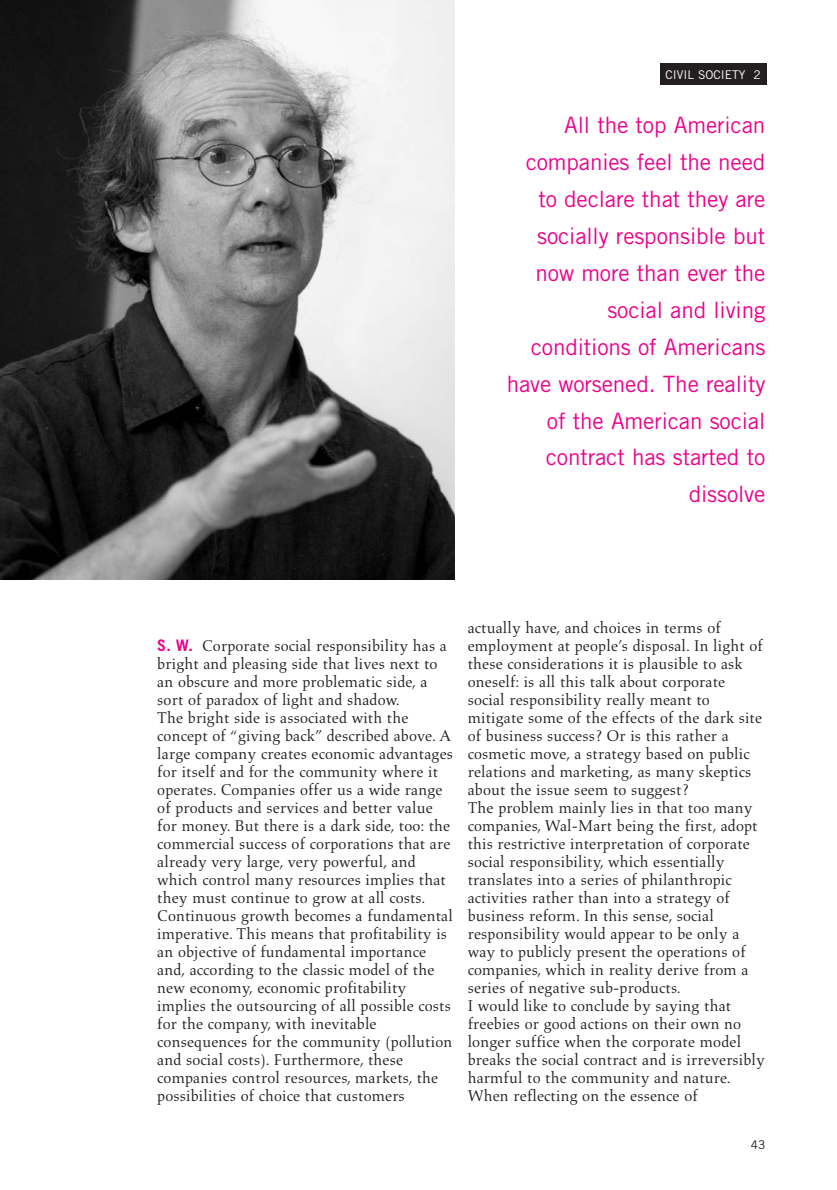
<style>
.page{position:relative;width:837px;height:1190px;background:#fff}
.page>*{position:absolute;margin:0;border:0;box-sizing:border-box;transform-origin:0 0}
.t1{font:22.5px/36.9px "Trade Gothic";letter-spacing:-.005em;color:#ec008c;text-align:right}
.t2{font:15.9px/18px "Aldus";letter-spacing:.01em;color:#231f20}
.t3{font:12px "Trade Gothic";color:#fff}
.t4{font:12px "Trade Gothic";color:#231f20}
.s1{font-family:"Trade Gothic";font-weight:700;color:#ec008c}
</style>
<div class="page">
<div style="left:660px;top:64px;width:106px;height:21px;background:#231f20"></div>
<img style="left:0;top:0;width:455px;height:579px">
<p class="t3" style="left:666px;top:70px;width:97px">CIVIL SOCIETY 2</p>
<p class="t1" style="left:507px;top:109px;width:260px">All the top American companies feel the need to declare that they are socially responsible but now more than ever the social and living conditions of Americans have worsened. The reality of the American social contract has started to dissolve</p>
<p class="t2" style="left:157px;top:637px;width:297px"><span class="s1">S. W.</span> Corporate social responsibility has a bright and pleasing side that lives next to an obscure and more problematic side, a sort of paradox of light and shadow.<br>The bright side is associated with the concept of “giving back” described above. A large company creates economic advantages for itself and for the community where it operates. Companies offer us a wide range of products and services and better value for money. But there is a dark side, too: the commercial success of corporations that are already very large, very powerful, and which control many resources implies that they must continue to grow at all costs.<br>Continuous growth becomes a fundamental imperative. This means that profitability is an objective of fundamental importance and, according to the classic model of the new economy, economic profitability implies the outsourcing of all possible costs for the company, with inevitable consequences for the community (pollution and social costs). Furthermore, these companies control resources, markets, the possibilities of choice that customers</p>
<p class="t2" style="left:468px;top:619px;width:299px">actually have, and choices in terms of employment at people’s disposal. In light of these considerations it is plausible to ask oneself: is all this talk about corporate social responsibility really meant to mitigate some of the effects of the dark site of business success? Or is this rather a cosmetic move, a strategy based on public relations and marketing, as many skeptics about the issue seem to suggest?<br>The problem mainly lies in that too many companies, Wal-Mart being the first, adopt this restrictive interpretation of corporate social responsibility, which essentially translates into a series of philanthropic activities rather than into a strategy of business reform. In this sense, social responsibility would appear to be only a way to publicly present the operations of companies, which in reality derive from a series of negative sub-products.<br>I would like to conclude by saying that freebies or good actions on their own no longer suffice when the corporate model breaks the social contract and is irreversibly harmful to the community and nature.<br>When reflecting on the essence of</p>
<p class="t4" style="left:751px;top:1140px;width:16px">43</p>
</div>
